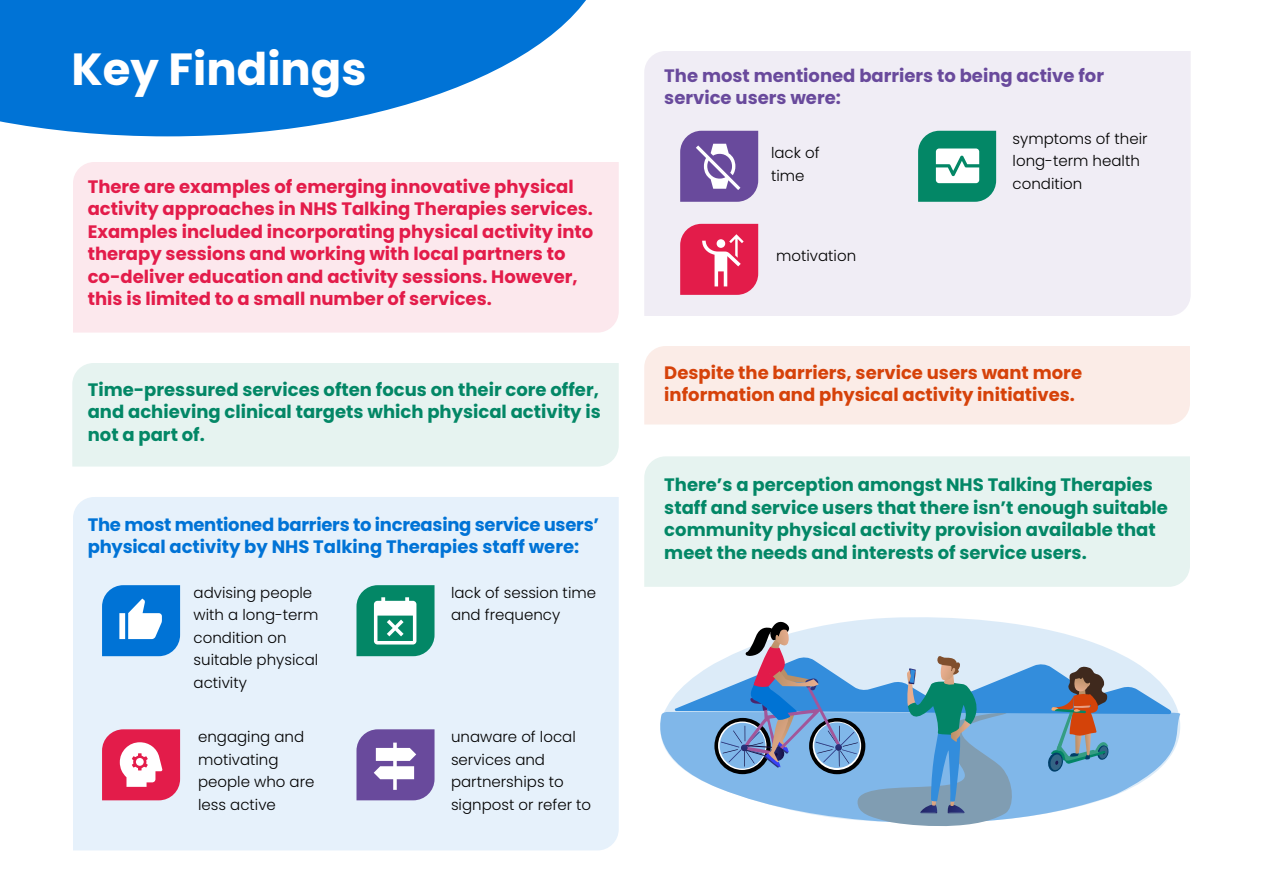
<style>
.page{position:relative;width:1263px;height:893px;background:#fff}
.page>*{position:absolute;margin:0;border:0;box-sizing:border-box;transform-origin:0 0}
.Level_1_-_Heading{font:700 45px "Poppins Latin";color:#fff}
.Intro_text{font:700 18px/22.5px "Poppins Latin";color:#038766;text-align:justify}
.Intro_text-2{font:700 18px/22.5px "Poppins Latin";color:#e31c4a}
.Intro_text-3{font:700 18px/22.5px "Poppins Latin";letter-spacing:-.015em;color:#0073d6}
.Intro_text-4{font:700 18px/22.5px "Poppins Latin";color:#d6420a}
.Intro_text-5{font:700 18px/22.5px "Poppins Latin";color:#694a9c}
.Body_text{font:300 15px/22.5px "Poppins Latin";color:#000}
</style>
<div class="page">
<svg style="left:0;top:0;width:586px;height:136px;fill:#0073d6"></svg>
<div style="left:644px;top:51px;width:547px;height:265px;background:#f0edf5"></div>
<div style="left:644px;top:346px;width:546px;height:78px;background:#fbece7"></div>
<div style="left:644px;top:456px;width:546px;height:131px;background:#e6f3f0"></div>
<div style="left:73px;top:162px;width:546px;height:171px;background:#fce8ed"></div>
<div style="left:72px;top:363px;width:547px;height:104px;background:#e6f3f0"></div>
<div style="left:73px;top:497px;width:546px;height:353px;background:#e6f1fb"></div>
<svg style="left:102px;top:729px;width:78px;height:71px"></svg>
<svg style="left:102px;top:585px;width:78px;height:71px"></svg>
<svg style="left:356px;top:729px;width:78px;height:71px"></svg>
<svg style="left:356px;top:585px;width:78px;height:71px"></svg>
<svg style="left:680px;top:131px;width:78px;height:71px;background:#8066ab"></svg>
<svg style="left:918px;top:131px;width:78px;height:71px"></svg>
<svg style="left:680px;top:224px;width:78px;height:71px;background:#e63d65"></svg>
<svg style="left:660px;top:712px;width:521px;height:50px"></svg>
<svg style="left:675px;top:620px;width:497px;height:206px"></svg>
<h2 class="Level_1_-_Heading" style="left:71px;top:39px;width:297px">Key Findings</h2>
<p class="Intro_text-2" style="left:88px;top:175px;width:507px">There are examples of emerging innovative physical activity approaches in NHS Talking Therapies services.<br>Examples included incorporating physical activity into therapy sessions and working with local partners to co-deliver education and activity sessions. However, this is limited to a small number of services.</p>
<p class="Intro_text" style="left:88px;top:378px;width:515px">Time-pressured services often focus on their core offer, and achieving clinical targets which physical activity is not a part of.</p>
<p class="Intro_text-3" style="left:88px;top:513px;width:513px">The most mentioned barriers to increasing service users’ physical activity by NHS Talking Therapies staff were:</p>
<p class="Body_text" style="left:194px;top:581px;width:126px">advising people with a long-term condition on suitable physical activity</p>
<p class="Body_text" style="left:198px;top:726px;width:118px">engaging and motivating people who are less active</p>
<p class="Body_text" style="left:451px;top:581px;width:147px">lack of session time and frequency</p>
<p class="Body_text" style="left:451px;top:726px;width:142px">unaware of local services and partnerships to signpost or refer to</p>
<p class="Intro_text-5" style="left:664px;top:64px;width:441px">The most mentioned barriers to being active for service users were:</p>
<p class="Body_text" style="left:771px;top:142px;width:50px">lack of time</p>
<p class="Body_text" style="left:776px;top:244px;width:81px">motivation</p>
<p class="Body_text" style="left:1012px;top:127px;width:136px">symptoms of their long-term health condition</p>
<p class="Intro_text-4" style="left:664px;top:361px;width:419px">Despite the barriers, service users want more information and physical activity initiatives.</p>
<p class="Intro_text" style="left:664px;top:474px;width:505px;text-align:left">There’s a perception amongst NHS Talking Therapies staff and service users that there isn’t enough suitable community physical activity provision available that meet the needs and interests of service users.</p>
</div>
